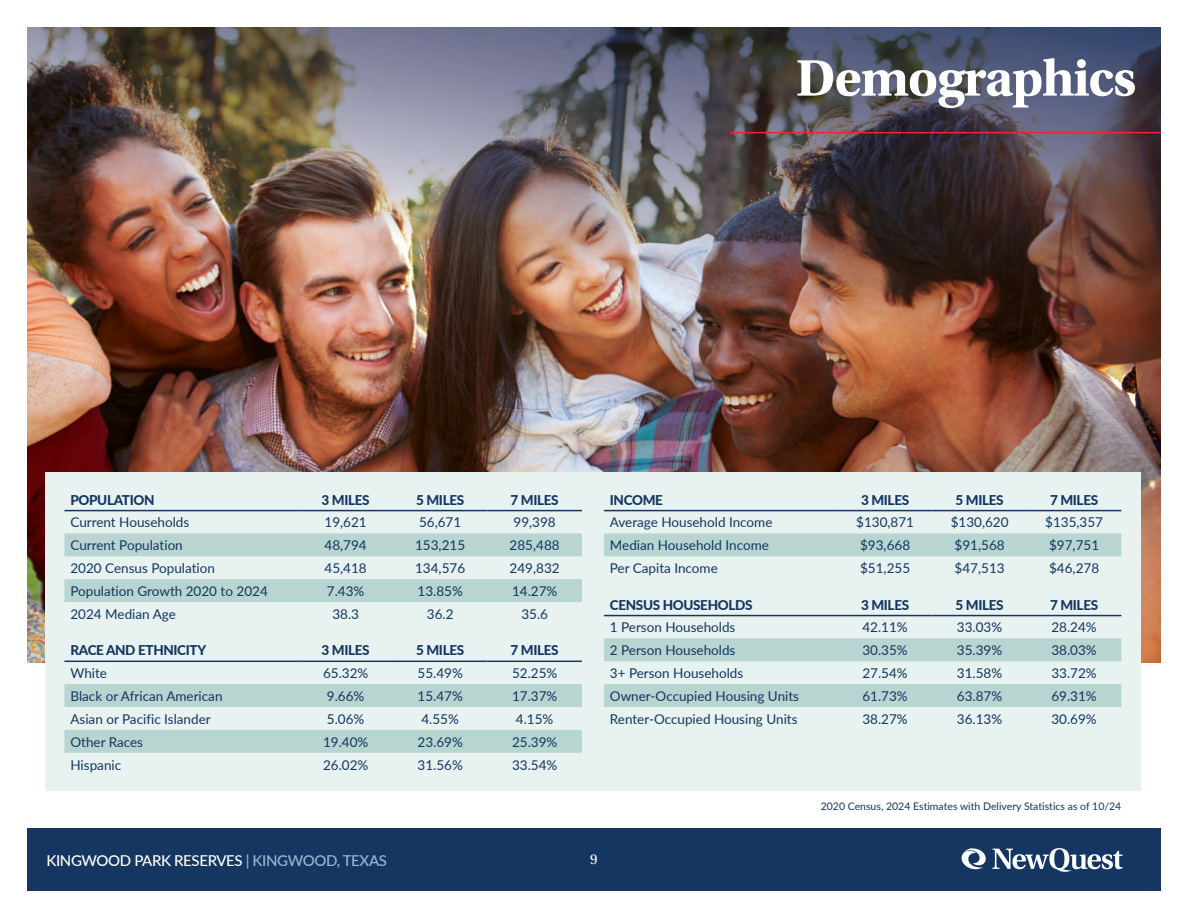
<style>
.page{position:relative;width:1188px;height:918px;background:#fff}
.page>*{position:absolute;margin:0;border:0;box-sizing:border-box;transform-origin:0 0}
.t1{font:700 54px "Utopia Std";letter-spacing:-.025em;color:#fff}
.t2{font:500 15px "Lato";letter-spacing:-.025em;color:#fff}
.t3{font:15px "Utopia Std";color:#fff}
.t4{font:13.5px "Lato";color:#143660}
.t5{font:800 13.5px "Lato";letter-spacing:-.025em;color:#143660}
.t6{font:10.5px "Lato";color:#143660}
.s1{color:#9ab8d4}
</style>
<div class="page">
<div style="left:27px;top:829px;width:1134px;height:62px;background:#143660"></div>
<svg style="left:962px;top:848px;width:24px;height:22px"></svg>
<svg style="left:992px;top:848px;width:131px;height:24px"></svg>
<img style="left:27px;top:399px;width:1134px;height:263px">
<img style="left:27px;top:27px;width:1134px;height:372px">
<hr style="left:730px;top:132px;width:431px;height:1px;background:#ed253a">
<div style="left:45px;top:472px;width:1095px;height:319px;background:#e7f2f1"></div>
<svg style="left:604px;top:533px;width:517px;height:174px"></svg>
<hr style="left:604px;top:510px;width:234px;height:1px;background:#143660">
<hr style="left:604px;top:615px;width:234px;height:1px;background:#143660">
<hr style="left:838px;top:510px;width:94px;height:1px;background:#143660">
<hr style="left:838px;top:615px;width:94px;height:1px;background:#143660">
<hr style="left:932px;top:510px;width:95px;height:1px;background:#143660">
<hr style="left:932px;top:615px;width:95px;height:1px;background:#143660">
<hr style="left:1027px;top:510px;width:94px;height:1px;background:#143660">
<hr style="left:1027px;top:615px;width:94px;height:1px;background:#143660">
<svg style="left:64px;top:533px;width:518px;height:220px"></svg>
<hr style="left:64px;top:510px;width:234px;height:1px;background:#143660">
<hr style="left:298px;top:510px;width:95px;height:1px;background:#143660">
<hr style="left:298px;top:661px;width:95px;height:1px;background:#143660">
<hr style="left:393px;top:510px;width:94px;height:1px;background:#143660">
<hr style="left:393px;top:661px;width:94px;height:1px;background:#143660">
<hr style="left:487px;top:510px;width:95px;height:1px;background:#143660">
<hr style="left:487px;top:661px;width:95px;height:1px;background:#143660">
<hr style="left:64px;top:661px;width:234px;height:1px;background:#143660">
<h1 class="t1" style="left:796px;top:47px;width:342px">Demographics</h1>
<p class="t5" style="left:70px;top:490px;width:86px">POPULATION</p>
<p class="t5" style="left:322px;top:490px;width:50px">3 MILES</p>
<p class="t5" style="left:416px;top:490px;width:50px">5 MILES</p>
<p class="t5" style="left:511px;top:490px;width:50px">7 MILES</p>
<p class="t4" style="left:70px;top:513px;width:120px">Current Households</p>
<p class="t4" style="left:325px;top:513px;width:44px">19,621</p>
<p class="t4" style="left:419px;top:513px;width:44px">56,671</p>
<p class="t4" style="left:514px;top:513px;width:44px">99,398</p>
<p class="t4" style="left:70px;top:536px;width:114px">Current Population</p>
<p class="t4" style="left:325px;top:536px;width:44px">48,794</p>
<p class="t4" style="left:415px;top:536px;width:52px">153,215</p>
<p class="t4" style="left:510px;top:536px;width:52px">285,488</p>
<p class="t4" style="left:70px;top:559px;width:146px">2020 Census Population</p>
<p class="t4" style="left:325px;top:559px;width:44px">45,418</p>
<p class="t4" style="left:415px;top:559px;width:52px">134,576</p>
<p class="t4" style="left:510px;top:559px;width:52px">249,832</p>
<p class="t4" style="left:70px;top:582px;width:199px">Population Growth 2020 to 2024</p>
<p class="t4" style="left:327px;top:582px;width:39px">7.43%</p>
<p class="t4" style="left:418px;top:582px;width:47px">13.85%</p>
<p class="t4" style="left:512px;top:582px;width:47px">14.27%</p>
<p class="t4" style="left:70px;top:604px;width:107px">2024 Median Age</p>
<p class="t4" style="left:332px;top:604px;width:28px">38.3</p>
<p class="t4" style="left:427px;top:604px;width:28px">36.2</p>
<p class="t4" style="left:521px;top:604px;width:28px">35.6</p>
<p class="t5" style="left:70px;top:640px;width:137px">RACE AND ETHNICITY</p>
<p class="t5" style="left:322px;top:640px;width:50px">3 MILES</p>
<p class="t5" style="left:416px;top:640px;width:50px">5 MILES</p>
<p class="t5" style="left:511px;top:640px;width:50px">7 MILES</p>
<p class="t4" style="left:70px;top:664px;width:38px">White</p>
<p class="t4" style="left:323px;top:664px;width:47px">65.32%</p>
<p class="t4" style="left:418px;top:664px;width:47px">55.49%</p>
<p class="t4" style="left:512px;top:664px;width:47px">52.25%</p>
<p class="t4" style="left:70px;top:686px;width:154px">Black or African American</p>
<p class="t4" style="left:327px;top:686px;width:39px">9.66%</p>
<p class="t4" style="left:418px;top:686px;width:47px">15.47%</p>
<p class="t4" style="left:512px;top:686px;width:47px">17.37%</p>
<p class="t4" style="left:70px;top:709px;width:142px">Asian or Pacific Islander</p>
<p class="t4" style="left:327px;top:709px;width:39px">5.06%</p>
<p class="t4" style="left:421px;top:709px;width:39px">4.55%</p>
<p class="t4" style="left:516px;top:709px;width:39px">4.15%</p>
<p class="t4" style="left:70px;top:732px;width:74px">Other Races</p>
<p class="t4" style="left:323px;top:732px;width:47px">19.40%</p>
<p class="t4" style="left:418px;top:732px;width:47px">23.69%</p>
<p class="t4" style="left:512px;top:732px;width:47px">25.39%</p>
<p class="t4" style="left:70px;top:755px;width:52px">Hispanic</p>
<p class="t4" style="left:323px;top:755px;width:47px">26.02%</p>
<p class="t4" style="left:418px;top:755px;width:47px">31.56%</p>
<p class="t4" style="left:512px;top:755px;width:47px">33.54%</p>
<p class="t5" style="left:610px;top:490px;width:55px">INCOME</p>
<p class="t5" style="left:861px;top:490px;width:50px">3 MILES</p>
<p class="t5" style="left:956px;top:490px;width:50px">5 MILES</p>
<p class="t5" style="left:1050px;top:490px;width:50px">7 MILES</p>
<p class="t4" style="left:610px;top:513px;width:164px">Average Household Income</p>
<p class="t4" style="left:856px;top:513px;width:59px">$130,871</p>
<p class="t4" style="left:951px;top:513px;width:59px">$130,620</p>
<p class="t4" style="left:1045px;top:513px;width:59px">$135,357</p>
<p class="t4" style="left:610px;top:536px;width:161px">Median Household Income</p>
<p class="t4" style="left:860px;top:536px;width:52px">$93,668</p>
<p class="t4" style="left:955px;top:536px;width:52px">$91,568</p>
<p class="t4" style="left:1049px;top:536px;width:52px">$97,751</p>
<p class="t4" style="left:610px;top:559px;width:109px">Per Capita Income</p>
<p class="t4" style="left:860px;top:559px;width:52px">$51,255</p>
<p class="t4" style="left:955px;top:559px;width:52px">$47,513</p>
<p class="t4" style="left:1049px;top:559px;width:52px">$46,278</p>
<p class="t5" style="left:610px;top:595px;width:144px">CENSUS HOUSEHOLDS</p>
<p class="t5" style="left:861px;top:595px;width:50px">3 MILES</p>
<p class="t5" style="left:956px;top:595px;width:50px">5 MILES</p>
<p class="t5" style="left:1050px;top:595px;width:50px">7 MILES</p>
<p class="t4" style="left:610px;top:618px;width:127px">1 Person Households</p>
<p class="t4" style="left:862px;top:618px;width:47px">42.11%</p>
<p class="t4" style="left:957px;top:618px;width:47px">33.03%</p>
<p class="t4" style="left:1051px;top:618px;width:47px">28.24%</p>
<p class="t4" style="left:610px;top:641px;width:127px">2 Person Households</p>
<p class="t4" style="left:862px;top:641px;width:47px">30.35%</p>
<p class="t4" style="left:957px;top:641px;width:47px">35.39%</p>
<p class="t4" style="left:1051px;top:641px;width:47px">38.03%</p>
<p class="t4" style="left:610px;top:664px;width:135px">3+ Person Households</p>
<p class="t4" style="left:862px;top:664px;width:47px">27.54%</p>
<p class="t4" style="left:957px;top:664px;width:47px">31.58%</p>
<p class="t4" style="left:1051px;top:664px;width:47px">33.72%</p>
<p class="t4" style="left:610px;top:686px;width:191px">Owner-Occupied Housing Units</p>
<p class="t4" style="left:862px;top:686px;width:47px">61.73%</p>
<p class="t4" style="left:957px;top:686px;width:47px">63.87%</p>
<p class="t4" style="left:1051px;top:686px;width:47px">69.31%</p>
<p class="t4" style="left:610px;top:709px;width:189px">Renter-Occupied Housing Units</p>
<p class="t4" style="left:862px;top:709px;width:47px">38.27%</p>
<p class="t4" style="left:957px;top:709px;width:47px">36.13%</p>
<p class="t4" style="left:1051px;top:709px;width:47px">30.69%</p>
<p class="t6" style="left:821px;top:798px;width:302px">2020 Census, 2024 Estimates with Delivery Statistics as of 10/24</p>
<p class="t2" style="left:46px;top:850px;width:342px">KINGWOOD PARK RESERVES <span class="s1">| KINGWOOD, TEXAS</span></p>
<p class="t3" style="left:590px;top:851px;width:9px">9</p>
</div>
